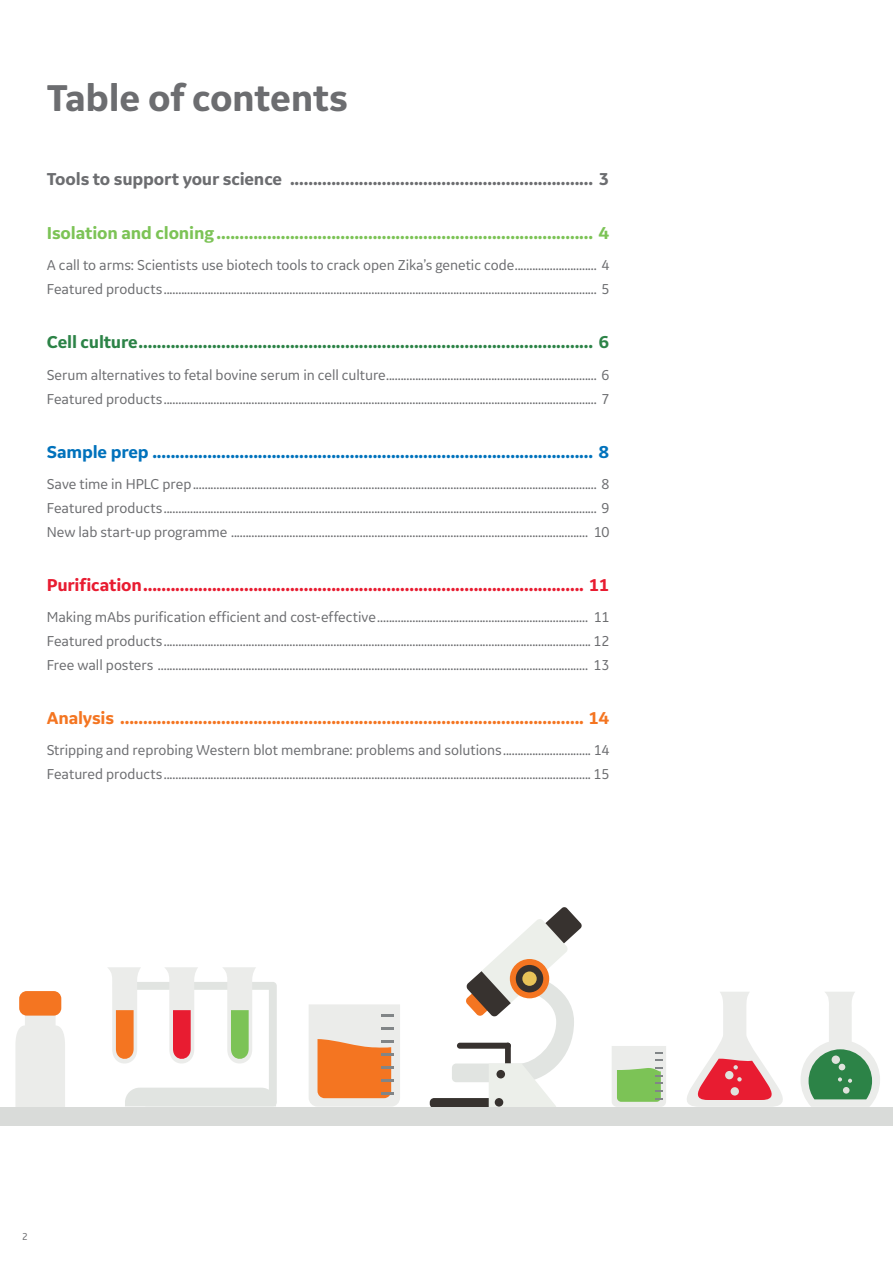
<style>
.page{position:relative;width:893px;height:1263px;background:#fff}
.page>*{position:absolute;margin:0;border:0;box-sizing:border-box;transform-origin:0 0}
.t1{font:700 39px "GE Inspira Sans";letter-spacing:-.01em;color:#6c6d70}
.t2{font:700 18px "GE Inspira Sans";letter-spacing:-.015em;color:#2c8347}
.t3{font:700 18px "GE Inspira Sans";letter-spacing:-.01em;color:#f47521}
.t4{font:700 18px "GE Inspira Sans";letter-spacing:-.01em;color:#e81c31}
.t5{font:700 18px "GE Inspira Sans";letter-spacing:-.01em;color:#0072bc}
.t6{font:700 18px "GE Inspira Sans";letter-spacing:-.01em;color:#7cc356}
.t7{font:700 18px "GE Inspira Sans";letter-spacing:-.01em;color:#6c6d70}
.t8{font:15px/24px "GE Inspira Sans";letter-spacing:-.005em;color:#6c6d70}
.t9{font:10.5px "GE Inspira Sans";color:#6c6d70}
</style>
<div class="page">
<svg style="left:801px;top:992px;width:79px;height:115px"></svg>
<svg style="left:687px;top:992px;width:96px;height:115px"></svg>
<svg style="left:612px;top:1046px;width:54px;height:61px;background:#b9d7a9"></svg>
<svg style="left:108px;top:967px;width:169px;height:139px"></svg>
<svg style="left:309px;top:1004px;width:91px;height:102px;background:#ebb794"></svg>
<svg style="left:15px;top:1006px;width:50px;height:101px;background:#ececea"></svg>
<div style="left:19px;top:991px;width:42px;height:24px;background:#f47521;border-radius:8px"></div>
<div style="left:430px;top:1098px;width:119px;height:10px;background:#37322f;border-radius:4px"></div>
<svg style="left:452px;top:907px;width:130px;height:200px"></svg>
<div style="left:522px;top:971px;width:15px;height:15px;background:#e8c358;border-radius:50%"></div>
<div style="left:496px;top:1070px;width:9px;height:8px;background:#37322f;border-radius:50%"></div>
<div style="left:495px;top:1098px;width:8px;height:8px;background:#37322f;border-radius:50%"></div>
<div style="left:0;top:1107px;width:893px;height:19px;background:#d9dbd9"></div>
<h1 class="t1" style="left:47px;top:74px;width:303px">Table of contents</h1>
<p class="t7" style="left:47px;top:168px;width:564px">Tools to support your science .................................................................. 3</p>
<p class="t6" style="left:47px;top:222px;width:564px">Isolation and cloning .................................................................................. 4</p>
<p class="t8" style="left:47px;top:253px;width:564px">A call to arms: Scientists use biotech tools to crack open Zika’s genetic code............................ 4<br>Featured products.................................................................................................................................................... 5</p>
<p class="t2" style="left:47px;top:331px;width:564px">Cell culture................................................................................................... 6</p>
<p class="t8" style="left:47px;top:362px;width:564px">Serum alternatives to fetal bovine serum in cell culture........................................................................ 6<br>Featured products.................................................................................................................................................... 7</p>
<p class="t5" style="left:47px;top:440px;width:564px">Sample prep ................................................................................................ 8</p>
<p class="t8" style="left:47px;top:471px;width:564px;text-align:justify">Save time in HPLC prep.......................................................................................................................................... 8<br>Featured products.................................................................................................................................................... 9<br>New lab start-up programme .......................................................................................................................... 10</p>
<p class="t4" style="left:47px;top:574px;width:564px">Purification................................................................................................ 11</p>
<p class="t8" style="left:47px;top:605px;width:564px;text-align:justify">Making mAbs purification efficient and cost-effective........................................................................ 11<br>Featured products.................................................................................................................................................. 12<br>Free wall posters ................................................................................................................................................... 13</p>
<p class="t3" style="left:47px;top:707px;width:564px">Analysis ..................................................................................................... 14</p>
<p class="t8" style="left:47px;top:738px;width:564px">Stripping and reprobing Western blot membrane: problems and solutions.............................. 14<br>Featured products.................................................................................................................................................. 15</p>
<p class="t9" style="left:22px;top:1230px;width:7px">2</p>
</div>
